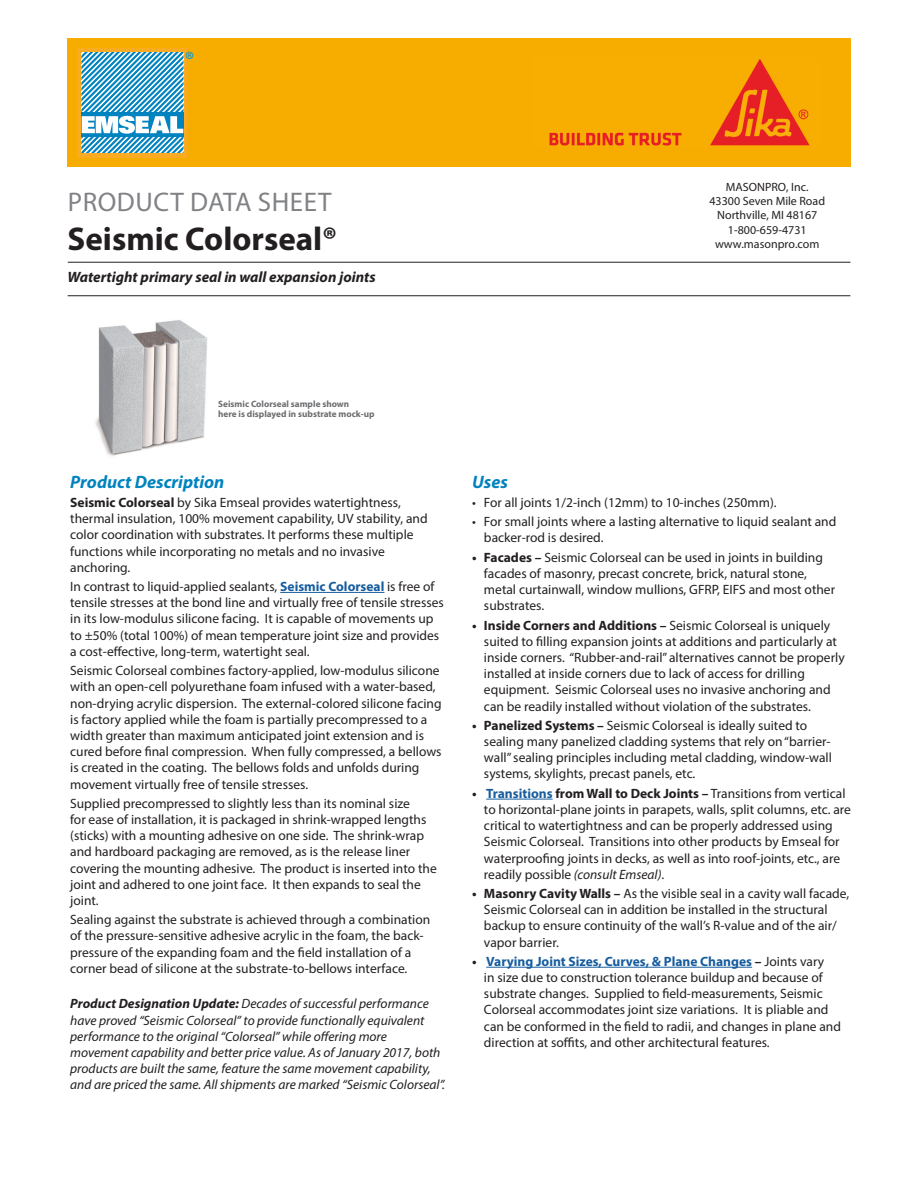
<style>
.page{position:relative;width:918px;height:1188px;background:#fff}
.page>*{position:absolute;margin:0;border:0;box-sizing:border-box;transform-origin:0 0}
.t1{font:700 33px "Myriad Pro";color:#231f20}
.t2{font:27px "Myriad Pro";letter-spacing:.02em;color:#808285}
.t3{font:22.35px "Myriad Pro";color:#009ad9}
.heads{font:italic 700 18px "Myriad Pro";color:#0083bf}
.t4{font:italic 700 15px "Myriad Pro";color:#231f20}
.body_copy{font:13.5px/16.2px "Myriad Pro";color:#231f20}
.body_copy-2{font:italic 13.5px/16.2px "Myriad Pro";color:#231f20}
.t5{font:12px/14.4px "Myriad Pro";color:#231f20;text-align:center}
.t6{font:700 9.15px/10.5px "Myriad Pro";color:#6c6d70}
.s1{font-weight:700}
.s2{font-weight:700;color:#175d9e}
.s3{font-style:italic}
</style>
<div class="page">
<div style="left:68px;top:38px;width:783px;height:128px;background:#f7ad00"></div>
<hr style="left:280px;top:592px;width:104px;height:1px;background:#175d9e">
<hr style="left:486px;top:799px;width:67px;height:1px;background:#175d9e">
<hr style="left:486px;top:967px;width:266px;height:1px;background:#175d9e">
<img style="left:95px;top:320px;width:113px;height:136px">
<hr style="left:68px;top:262px;width:782px;height:1px;background:#231f20">
<hr style="left:68px;top:295px;width:782px;height:1px;background:#231f20">
<img style="left:549px;top:59px;width:261px;height:87px">
<svg style="left:81px;top:51px;width:103px;height:102px;background:#72b9d9"></svg>
<hr style="left:77px;top:48px;width:4px;height:109px;background:#faab22">
<hr style="left:184px;top:48px;width:3px;height:109px;background:#faab22">
<hr style="left:77px;top:48px;width:110px;height:3px;background:#faab22">
<hr style="left:77px;top:153px;width:110px;height:4px;background:#faab22">
<p class="t3" style="left:185px;top:46px;width:11px">®</p>
<p class="t2" style="left:68px;top:185px;width:265px">PRODUCT DATA SHEET</p>
<p class="t1" style="left:68px;top:217px;width:271px">Seismic Colorseal®</p>
<p class="t4" style="left:68px;top:267px;width:310px">Watertight primary seal in wall expansion joints</p>
<p class="t5" style="left:709px;top:179px;width:117px">MASONPRO, Inc.<br>43300 Seven Mile Road<br>Northville, MI 48167<br>1-800-659-4731 www.masonpro.com</p>
<p class="t6" style="left:218px;top:398px;width:158px">Seismic Colorseal sample shown<br>here is displayed in substrate mock-up</p>
<p class="heads" style="left:70px;top:470px;width:156px">Product Description</p>
<p class="body_copy" style="left:70px;top:494px;width:359px"><span class="s1">Seismic Colorseal</span> by Sika Emseal provides watertightness, thermal insulation, 100% movement capability, UV stability, and color coordination with substrates. It performs these multiple functions while incorporating no metals and no invasive anchoring.</p>
<p class="body_copy" style="left:70px;top:578px;width:375px">In contrast to liquid-applied sealants, <span class="s2">Seismic Colorseal</span> is free of tensile stresses at the bond line and virtually free of tensile stresses in its low-modulus silicone facing. It is capable of movements up to ±50% (total 100%) of mean temperature joint size and provides a cost-effective, long-term, watertight seal.</p>
<p class="body_copy" style="left:70px;top:662px;width:373px">Seismic Colorseal combines factory-applied, low-modulus silicone with an open-cell polyurethane foam infused with a water-based, non-drying acrylic dispersion. The external-colored silicone facing is factory applied while the foam is partially precompressed to a width greater than maximum anticipated joint extension and is cured before final compression. When fully compressed, a bellows is created in the coating. The bellows folds and unfolds during movement virtually free of tensile stresses.</p>
<p class="body_copy" style="left:70px;top:795px;width:368px">Supplied precompressed to slightly less than its nominal size<br>for ease of installation, it is packaged in shrink-wrapped lengths (sticks) with a mounting adhesive on one side. The shrink-wrap and hardboard packaging are removed, as is the release liner covering the mounting adhesive. The product is inserted into the joint and adhered to one joint face. It then expands to seal the joint.</p>
<p class="body_copy" style="left:70px;top:911px;width:362px">Sealing against the substrate is achieved through a combination of the pressure-sensitive adhesive acrylic in the foam, the back&shy;pressure of the expanding foam and the field installation of a corner bead of silicone at the substrate-to-bellows interface.</p>
<p class="body_copy-2" style="left:70px;top:995px;width:376px"><span class="s1">Product Designation Update:</span> Decades of successful performance have proved “Seismic Colorseal” to provide functionally equivalent performance to the original “Colorseal” while offering more movement capability and better price value. As of January 2017, both products are built the same, feature the same movement capability, and are priced the same. All shipments are marked “Seismic Colorseal”.</p>
<p class="heads" style="left:472px;top:470px;width:37px">Uses</p>
<p class="body_copy" style="left:472px;top:494px;width:306px">• For all joints 1/2-inch (12mm) to 10-inches (250mm).</p>
<p class="body_copy" style="left:484px;top:513px;width:354px;text-indent:-12px">• For small joints where a lasting alternative to liquid sealant and backer-rod is desired.</p>
<p class="body_copy" style="left:484px;top:549px;width:353px;text-indent:-12px"><span class="s1">• Facades –</span> Seismic Colorseal can be used in joints in building facades of masonry, precast concrete, brick, natural stone, metal curtainwall, window mullions, GFRP, EIFS and most other substrates.</p>
<p class="body_copy" style="left:484px;top:617px;width:362px;text-indent:-12px"><span class="s1">• Inside Corners and Additions –</span> Seismic Colorseal is uniquely suited to filling expansion joints at additions and particularly at inside corners. “Rubber-and-rail” alternatives cannot be properly installed at inside corners due to lack of access for drilling equipment. Seismic Colorseal uses no invasive anchoring and can be readily installed without violation of the substrates.</p>
<p class="body_copy" style="left:484px;top:717px;width:349px;text-indent:-12px"><span class="s1">• Panelized Systems –</span> Seismic Colorseal is ideally suited to sealing many panelized cladding systems that rely on “barrier&shy;wall” sealing principles including metal cladding, window-wall systems, skylights, precast panels, etc.</p>
<p class="body_copy" style="left:484px;top:785px;width:369px;text-indent:-12px"><span class="s1">•</span> <span class="s2">Transitions</span> <span class="s1">from Wall to Deck Joints –</span> Transitions from vertical to horizontal-plane joints in parapets, walls, split columns, etc. are critical to watertightness and can be properly addressed using Seismic Colorseal. Transitions into other products by Emseal for waterproofing joints in decks, as well as into roof-joints, etc., are readily possible <span class="s3">(consult Emseal)</span>.</p>
<p class="body_copy" style="left:484px;top:885px;width:367px;text-indent:-12px"><span class="s1">• Masonry Cavity Walls –</span> As the visible seal in a cavity wall facade, Seismic Colorseal can in addition be installed in the structural backup to ensure continuity of the wall’s R-value and of the air/ vapor barrier.</p>
<p class="body_copy" style="left:484px;top:953px;width:359px;text-indent:-12px"><span class="s1">•</span> <span class="s2">Varying Joint Sizes, Curves, &amp; Plane Changes</span> <span class="s1">–</span> Joints vary<br>in size due to construction tolerance buildup and because of substrate changes. Supplied to field-measurements, Seismic Colorseal accommodates joint size variations. It is pliable and can be conformed in the field to radii, and changes in plane and direction at soffits, and other architectural features.</p>
</div>
